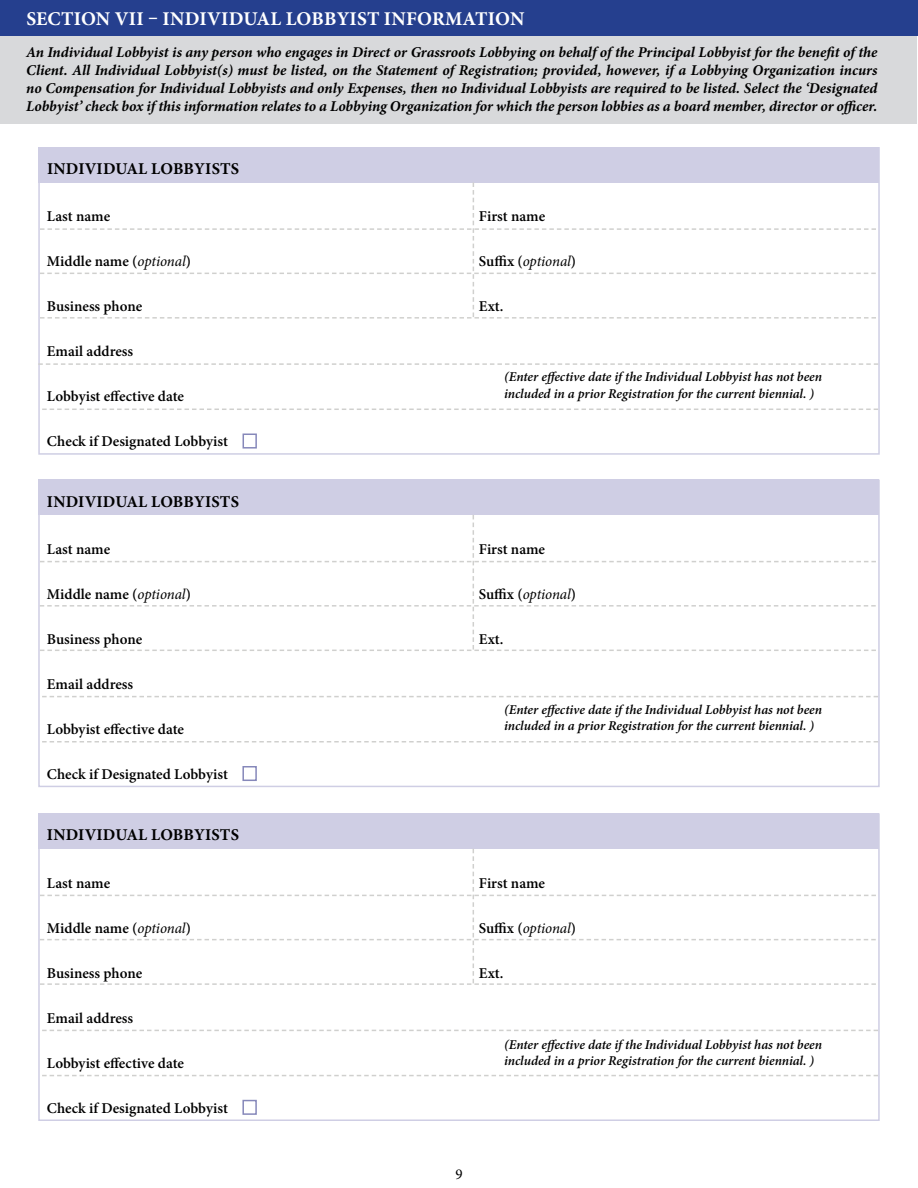
<style>
.page{position:relative;width:918px;height:1188px;background:#fff}
.page>*{position:absolute;margin:0;border:0;box-sizing:border-box;transform-origin:0 0}
.t1{font:700 19.5px "Minion Pro";letter-spacing:.01em;color:#fff}
.t2{font:700 16.5px "Minion Pro";letter-spacing:.01em;color:#000}
.t3{font:italic 700 15px/18px "Minion Pro";letter-spacing:-.005em;color:#000;text-align:justify}
.t4{font:600 15px "Minion Pro";color:#000}
.t5{font:15px "Minion Pro";color:#000}
.t6{font:italic 600 13.5px/16.2px "Minion Pro";letter-spacing:-.005em;color:#000}
.s1{font-weight:400;font-style:italic}
</style>
<div class="page">
<div style="left:0;top:35px;width:917px;height:89px;background:#d8d9db"></div>
<div style="left:0;top:0;width:918px;height:35px;background:#253f8e"></div>
<div style="left:38px;top:147px;width:841px;height:35px;background:#cfcee4"></div>
<svg style="left:38px;top:363px;width:840px;height:2px"></svg>
<svg style="left:42px;top:409px;width:836px;height:1px"></svg>
<div style="left:243px;top:434px;width:14px;height:15px;border:2px solid #8688ba"></div>
<svg style="left:40px;top:182px;width:836px;height:137px"></svg>
<div style="left:38px;top:480px;width:841px;height:35px;background:#cfcee4"></div>
<svg style="left:42px;top:696px;width:836px;height:1px"></svg>
<svg style="left:42px;top:741px;width:836px;height:2px"></svg>
<div style="left:242px;top:766px;width:15px;height:15px;border:2px solid #8688ba"></div>
<svg style="left:40px;top:515px;width:836px;height:136px"></svg>
<div style="left:38px;top:813px;width:841px;height:36px;background:#cfcee4"></div>
<svg style="left:42px;top:1030px;width:836px;height:1px"></svg>
<svg style="left:42px;top:1075px;width:836px;height:1px"></svg>
<div style="left:242px;top:1100px;width:15px;height:15px;border:2px solid #8688ba"></div>
<svg style="left:40px;top:849px;width:836px;height:136px"></svg>
<p class="t1" style="left:26px;top:5px;width:500px">SECTION VII – INDIVIDUAL LOBBYIST INFORMATION</p>
<p class="t3" style="left:26px;top:43px;width:853px">An Individual Lobbyist is any person who engages in Direct or Grassroots Lobbying on behalf of the Principal Lobbyist for the benefit of the Client. All Individual Lobbyist(s) must be listed, on the Statement of Registration; provided, however, if a Lobbying Organization incurs no Compensation for Individual Lobbyists and only Expenses, then no Individual Lobbyists are required to be listed. Select the ‘Designated Lobbyist’ check box if this information relates to a Lobbying Organization for which the person lobbies as a board member, director or officer.</p>
<p class="t2" style="left:47px;top:157px;width:194px">INDIVIDUAL LOBBYISTS</p>
<p class="t4" style="left:47px;top:206px;width:65px">Last name</p>
<p class="t4" style="left:479px;top:206px;width:68px">First name</p>
<p class="t4" style="left:47px;top:251px;width:146px">Middle name (<span class="s1">optional</span>)</p>
<p class="t4" style="left:479px;top:251px;width:99px">Suffix (<span class="s1">optional</span>)</p>
<p class="t4" style="left:47px;top:296px;width:97px">Business phone</p>
<p class="t4" style="left:479px;top:296px;width:26px">Ext.</p>
<p class="t4" style="left:47px;top:341px;width:88px">Email address</p>
<p class="t4" style="left:47px;top:386px;width:139px">Lobbyist effective date</p>
<p class="t4" style="left:47px;top:431px;width:182px">Check if Designated Lobbyist</p>
<p class="t6" style="left:504px;top:369px;width:320px">(Enter effective date if the Individual Lobbyist has not been included in a prior Registration for the current biennial. )</p>
<p class="t2" style="left:47px;top:490px;width:194px">INDIVIDUAL LOBBYISTS</p>
<p class="t4" style="left:47px;top:539px;width:65px">Last name</p>
<p class="t4" style="left:479px;top:539px;width:68px">First name</p>
<p class="t4" style="left:47px;top:584px;width:146px">Middle name (<span class="s1">optional</span>)</p>
<p class="t4" style="left:479px;top:584px;width:99px">Suffix (<span class="s1">optional</span>)</p>
<p class="t4" style="left:47px;top:629px;width:97px">Business phone</p>
<p class="t4" style="left:479px;top:629px;width:26px">Ext.</p>
<p class="t4" style="left:47px;top:674px;width:88px">Email address</p>
<p class="t4" style="left:47px;top:719px;width:139px">Lobbyist effective date</p>
<p class="t4" style="left:47px;top:764px;width:182px">Check if Designated Lobbyist</p>
<p class="t6" style="left:504px;top:701px;width:320px">(Enter effective date if the Individual Lobbyist has not been included in a prior Registration for the current biennial. )</p>
<p class="t2" style="left:47px;top:824px;width:194px">INDIVIDUAL LOBBYISTS</p>
<p class="t4" style="left:47px;top:873px;width:65px">Last name</p>
<p class="t4" style="left:479px;top:873px;width:68px">First name</p>
<p class="t4" style="left:47px;top:918px;width:146px">Middle name (<span class="s1">optional</span>)</p>
<p class="t4" style="left:479px;top:918px;width:99px">Suffix (<span class="s1">optional</span>)</p>
<p class="t4" style="left:47px;top:963px;width:97px">Business phone</p>
<p class="t4" style="left:479px;top:963px;width:26px">Ext.</p>
<p class="t4" style="left:47px;top:1008px;width:88px">Email address</p>
<p class="t4" style="left:47px;top:1053px;width:139px">Lobbyist effective date</p>
<p class="t4" style="left:47px;top:1098px;width:182px">Check if Designated Lobbyist</p>
<p class="t6" style="left:504px;top:1037px;width:320px">(Enter effective date if the Individual Lobbyist has not been included in a prior Registration for the current biennial. )</p>
<p class="t5" style="left:455px;top:1164px;width:9px">9</p>
</div>
